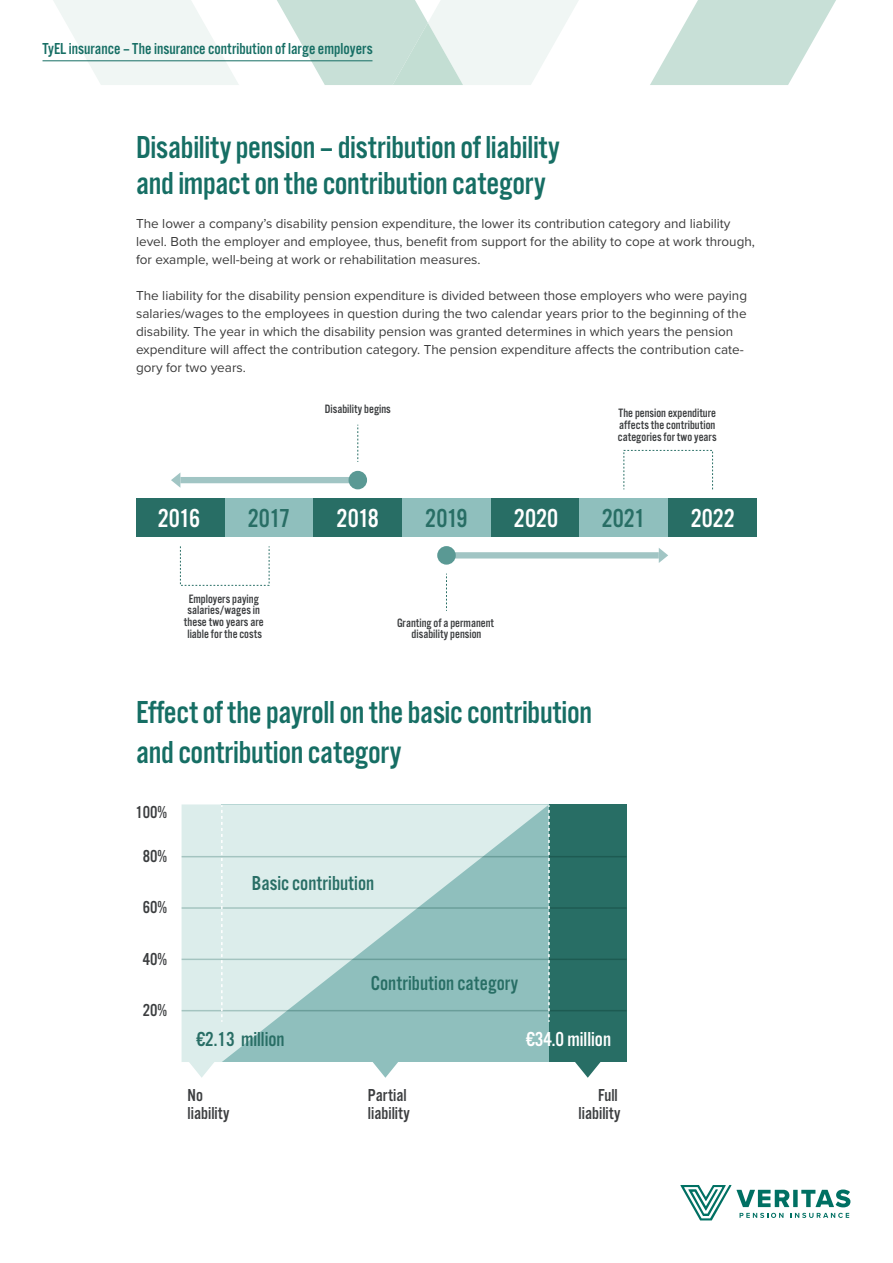
<style>
.page{position:relative;width:893px;height:1263px;background:#fff}
.page>*{position:absolute;margin:0;border:0;box-sizing:border-box;transform-origin:0 0}
.t1{font:33px "Alternate Got No 3 D";letter-spacing:-.01em;color:#166e64}
.t2{font:27px "Alternate Got No 3 D";color:#fff}
.t3{font:27px "Alternate Got No 3 D";letter-spacing:-.02em;color:#286e65}
.t4{font:21px "Alternate Got No 3 D";color:#286e65}
.t5{font:21px "Alternate Got No 3 D";color:#fff}
.t6{font:18px/18px "Alternate Got No 3 D";color:#3c3e40}
.t7{font:16.5px "Alternate Got No 3 D";color:#166e64}
.t8{font:13.5px/18px "Proxima Nova";color:#3c3c3c}
.t9{font:12.6px/11.7px "Alternate Got No 3 D";color:#3c3e40;text-align:center}
</style>
<div class="page">
<svg style="left:650px;top:0;width:186px;height:85px"></svg>
<svg style="left:48px;top:0;width:191px;height:85px"></svg>
<svg style="left:272px;top:0;width:307px;height:85px"></svg>
<hr style="left:43px;top:60px;width:329px;height:1px;background:#166e64">
<svg style="left:680px;top:1185px;width:170px;height:35px"></svg>
<svg style="left:182px;top:804px;width:367px;height:258px;background:#b9d8d6"></svg>
<div style="left:549px;top:804px;width:78px;height:258px;background:#286e65"></div>
<svg style="left:189px;top:1046px;width:25px;height:32px"></svg>
<svg style="left:373px;top:1046px;width:25px;height:32px"></svg>
<svg style="left:575px;top:1062px;width:25px;height:16px"></svg>
<hr style="left:182px;top:856px;width:445px;height:1px;background:#286e65">
<hr style="left:182px;top:907px;width:445px;height:2px;background:#286e65">
<hr style="left:182px;top:958px;width:445px;height:2px;background:#286e65">
<hr style="left:182px;top:1010px;width:445px;height:1px;background:#286e65">
<svg style="left:221px;top:805px;width:2px;height:217px"></svg>
<svg style="left:548px;top:805px;width:2px;height:217px"></svg>
<div style="left:136px;top:498px;width:89px;height:39px;background:#286e65"></div>
<div style="left:225px;top:498px;width:88px;height:39px;background:#8fbfbd"></div>
<div style="left:313px;top:498px;width:89px;height:39px;background:#286e65"></div>
<div style="left:402px;top:498px;width:89px;height:39px;background:#8fbfbd"></div>
<div style="left:491px;top:498px;width:88px;height:39px;background:#286e65"></div>
<div style="left:579px;top:498px;width:89px;height:39px;background:#8fbfbd"></div>
<div style="left:668px;top:498px;width:89px;height:39px;background:#286e65"></div>
<svg style="left:357px;top:425px;width:1px;height:37px"></svg>
<svg style="left:446px;top:574px;width:1px;height:37px"></svg>
<div style="left:180px;top:477px;width:176px;height:6px;background:#a1c5c4"></div>
<svg style="left:171px;top:473px;width:9px;height:15px"></svg>
<div style="left:348px;top:471px;width:19px;height:18px;background:#5a9994;border-radius:50%"></div>
<div style="left:448px;top:552px;width:211px;height:6px;background:#a1c5c4"></div>
<svg style="left:659px;top:548px;width:9px;height:15px"></svg>
<div style="left:437px;top:546px;width:19px;height:19px;background:#5a9994;border-radius:50%"></div>
<p class="t7" style="left:43px;top:39px;width:332px">TyEL insurance – The insurance contribution of large employers</p>
<p class="t1" style="left:136px;top:130px;width:425px">Disability pension – distribution of liability</p>
<p class="t1" style="left:136px;top:166px;width:411px">and impact on the contribution category</p>
<p class="t8" style="left:136px;top:214px;width:620px">The lower a company’s disability pension expenditure, the lower its contribution category and liability level. Both the employer and employee, thus, benefit from support for the ability to cope at work through, for example, well-being at work or rehabilitation measures.</p>
<p class="t8" style="left:136px;top:286px;width:612px">The liability for the disability pension expenditure is divided between those employers who were paying salaries/wages to the employees in question during the two calendar years prior to the beginning of the disability. The year in which the disability pension was granted determines in which years the pension expenditure will affect the contribution category. The pension expenditure affects the contribution cate&shy;gory for two years.</p>
<p class="t9" style="left:325px;top:404px;width:67px">Disability begins</p>
<p class="t9" style="left:618px;top:407px;width:100px;text-align:justify">The pension expenditure affects the contribution categories for two years</p>
<p class="t2" style="left:158px;top:503px;width:44px">2016</p>
<p class="t3" style="left:248px;top:503px;width:44px">2017</p>
<p class="t2" style="left:337px;top:503px;width:44px">2018</p>
<p class="t3" style="left:425px;top:503px;width:44px">2019</p>
<p class="t2" style="left:514px;top:503px;width:46px">2020</p>
<p class="t3" style="left:602px;top:503px;width:45px">2021</p>
<p class="t2" style="left:691px;top:503px;width:46px">2022</p>
<p class="t9" style="left:184px;top:593px;width:81px">Employers paying salaries/wages in these two years are liable for the costs</p>
<p class="t9" style="left:397px;top:617px;width:99px">Granting of a permanent disability pension</p>
<p class="t1" style="left:136px;top:695px;width:458px">Effect of the payroll on the basic contribution</p>
<p class="t1" style="left:136px;top:734px;width:267px">and contribution category</p>
<p class="t6" style="left:136px;top:803px;width:33px">100%</p>
<p class="t6" style="left:143px;top:847px;width:26px">80%</p>
<p class="t6" style="left:143px;top:899px;width:26px">60%</p>
<p class="t6" style="left:143px;top:950px;width:26px">40%</p>
<p class="t6" style="left:143px;top:1001px;width:26px">20%</p>
<p class="t4" style="left:252px;top:872px;width:124px">Basic contribution</p>
<p class="t4" style="left:197px;top:1028px;width:90px">€2.13 million</p>
<p class="t6" style="left:188px;top:1087px;width:44px">No liability</p>
<p class="t4" style="left:371px;top:972px;width:149px">Contribution category</p>
<p class="t6" style="left:368px;top:1087px;width:44px">Partial liability</p>
<p class="t5" style="left:526px;top:1028px;width:86px">€34.0 million</p>
<p class="t6" style="left:578px;top:1087px;width:44px;text-align:right">Full liability</p>
</div>
